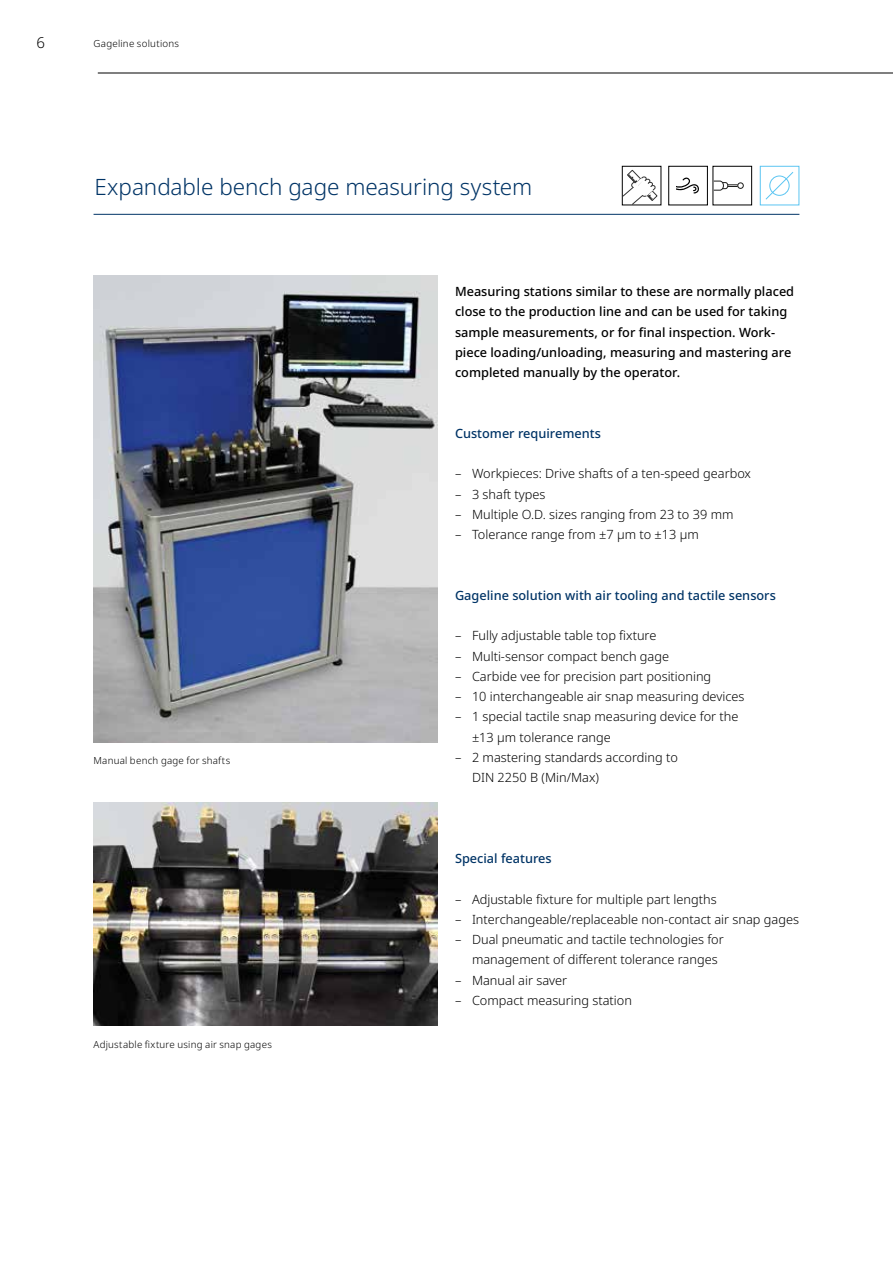
<style>
.page{position:relative;width:893px;height:1263px;background:#fff}
.page>*{position:absolute;margin:0;border:0;box-sizing:border-box;transform-origin:0 0}
.t1{font:300 22.5px "Noto Sans";letter-spacing:-.005em;color:#003466}
.t2{font:300 15px "Noto Sans";color:#000}
.t3{font:300 12.75px/20.2px "Noto Sans";color:#000}
.t4{font:500 12.75px/20.2px "Noto Sans";color:#000}
.t5{font:500 12.75px "Noto Sans";color:#003466}
.t6{font:300 9.75px "Noto Sans";letter-spacing:.025em;color:#000}
</style>
<div class="page">
<img style="left:94px;top:276px;width:344px;height:466px">
<img style="left:94px;top:802px;width:344px;height:223px">
<div style="left:760px;top:166px;width:39px;height:39px;border:1px solid #5bc5f2"></div>
<svg style="left:765px;top:172px;width:29px;height:28px"></svg>
<div style="left:737px;top:182px;width:7px;height:7px;border:1px solid #1d1d1b;border-radius:50%"></div>
<svg style="left:714px;top:180px;width:24px;height:11px"></svg>
<div style="left:712px;top:166px;width:40px;height:39px;border:1px solid #000"></div>
<div style="left:668px;top:166px;width:40px;height:39px;border:1px solid #000"></div>
<svg style="left:624px;top:170px;width:33px;height:33px"></svg>
<div style="left:622px;top:166px;width:39px;height:39px;border:1px solid #000"></div>
<hr style="left:94px;top:214px;width:705px;height:1px;background:#003466">
<svg style="left:677px;top:178px;width:22px;height:15px"></svg>
<hr style="left:98px;top:73px;width:795px;height:1px;background:#000">
<p class="t2" style="left:37px;top:32px;width:10px">6</p>
<p class="t6" style="left:94px;top:36px;width:87px">Gageline solutions</p>
<h1 class="t1" style="left:94px;top:171px;width:439px">Expandable bench gage measuring system</h1>
<p class="t4" style="left:455px;top:282px;width:341px">Measuring stations similar to these are normally placed close to the production line and can be used for taking sample measurements, or for final inspection. Work&shy;piece loading/unloading, measuring and mastering are completed manually by the operator.</p>
<p class="t6" style="left:94px;top:754px;width:138px">Manual bench gage for shafts</p>
<p class="t6" style="left:94px;top:1037px;width:180px">Adjustable fixture using air snap gages</p>
<p class="t5" style="left:455px;top:424px;width:147px">Customer requirements</p>
<p class="t3" style="left:455px;top:464px;width:298px">– Workpieces: Drive shafts of a ten-speed gearbox</p>
<p class="t3" style="left:455px;top:484px;width:92px">– 3 shaft types</p>
<p class="t3" style="left:455px;top:504px;width:280px">– Multiple O.D. sizes ranging from 23 to 39 mm</p>
<p class="t3" style="left:455px;top:525px;width:245px">– Tolerance range from ±7 µm to ±13 µm</p>
<p class="t5" style="left:455px;top:586px;width:322px">Gageline solution with air tooling and tactile sensors</p>
<p class="t3" style="left:455px;top:626px;width:203px">– Fully adjustable table top fixture</p>
<p class="t3" style="left:455px;top:646px;width:216px">– Multi-sensor compact bench gage</p>
<p class="t3" style="left:455px;top:666px;width:258px">– Carbide vee for precision part positioning</p>
<p class="t3" style="left:455px;top:687px;width:291px">– 10 interchangeable air snap measuring devices</p>
<p class="t3" style="left:472px;top:707px;width:268px;text-indent:-17px">– 1 special tactile snap measuring device for the ±13 µm tolerance range</p>
<p class="t3" style="left:472px;top:747px;width:207px;text-indent:-17px">– 2 mastering standards according to<br>DIN 2250 B (Min/Max)</p>
<p class="t5" style="left:455px;top:849px;width:98px">Special features</p>
<p class="t3" style="left:455px;top:889px;width:263px">– Adjustable fixture for multiple part lengths</p>
<p class="t3" style="left:455px;top:909px;width:346px">– Interchangeable/replaceable non-contact air snap gages</p>
<p class="t3" style="left:472px;top:930px;width:253px;text-indent:-17px">– Dual pneumatic and tactile technologies for management of different tolerance ranges</p>
<p class="t3" style="left:455px;top:970px;width:114px">– Manual air saver</p>
<p class="t3" style="left:455px;top:990px;width:178px">– Compact measuring station</p>
</div>
